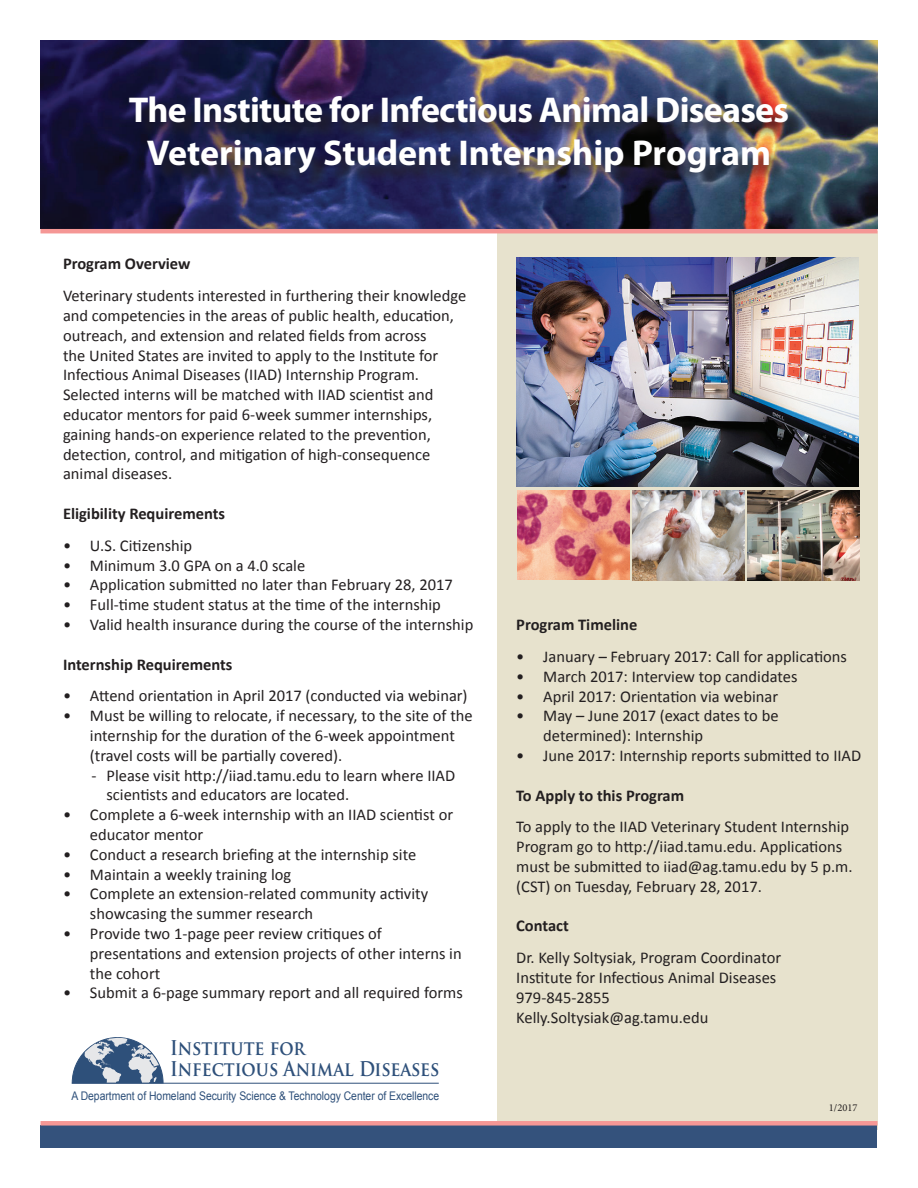
<style>
.page{position:relative;width:918px;height:1188px;background:#fff}
.page>*{position:absolute;margin:0;border:0;box-sizing:border-box;transform-origin:0 0}
.t1{font:700 36px/43.2px "Myriad Pro";letter-spacing:-.015em;color:#fff;text-align:center}
.t2{font:700 19.8px/21.1px "Trajan Pro";color:#2e507a;scale:.87 1}
.t3{font:16.5px/19.8px "Calibri";color:#231f20}
.t4{font:700 16.5px "Calibri";color:#231f20}
.t5{font:11.85px "Arial";color:#2e507a;scale:.87 1}
.t6{font:10.5px "Minion Pro";color:#231f20}
</style>
<div class="page">
<div style="left:497px;top:231px;width:381px;height:899px;background:#e7e2cd"></div>
<img style="left:40px;top:40px;width:838px;height:189px">
<div style="left:132px;top:99px;width:674px;height:92px;background:#231f20;opacity:.75"></div>
<div style="left:40px;top:1125px;width:838px;height:23px;background:#34527c"></div>
<hr style="left:40px;top:229px;width:838px;height:4px;background:#f59795">
<img style="left:747px;top:491px;width:112px;height:89px">
<img style="left:517px;top:491px;width:113px;height:89px">
<img style="left:633px;top:491px;width:112px;height:89px">
<img style="left:517px;top:257px;width:342px;height:229px">
<svg style="left:71px;top:1037px;width:93px;height:47px"></svg>
<hr style="left:72px;top:1083px;width:367px;height:1px;background:#2e507a">
<div style="left:40px;top:1121px;width:838px;height:5px;background:#f59795"></div>
<h1 class="t1" style="left:129px;top:87px;width:662px">The Institute for Infectious Animal Diseases<br>Veterinary Student Internship Program</h1>
<p class="t4" style="left:63px;top:253px;width:129px">Program Overview</p>
<p class="t3" style="left:63px;top:286px;width:405px">Veterinary students interested in furthering their knowledge and competencies in the areas of public health, education, outreach, and extension and related fields from across<br>the United States are invited to apply to the Institute for Infectious Animal Diseases (IIAD) Internship Program.<br>Selected interns will be matched with IIAD scientist and educator mentors for paid 6-week summer internships, gaining hands-on experience related to the prevention, detection, control, and mitigation of high-consequence animal diseases.</p>
<p class="t4" style="left:63px;top:503px;width:164px">Eligibility Requirements</p>
<p class="t3" style="left:63px;top:535px;width:131px">• U.S. Citizenship</p>
<p class="t3" style="left:63px;top:555px;width:244px">• Minimum 3.0 GPA on a 4.0 scale</p>
<p class="t3" style="left:63px;top:575px;width:391px">• Application submitted no later than February 28, 2017</p>
<p class="t3" style="left:63px;top:595px;width:379px">• Full-time student status at the time of the internship</p>
<p class="t3" style="left:63px;top:615px;width:412px">• Valid health insurance during the course of the internship</p>
<p class="t4" style="left:63px;top:654px;width:171px">Internship Requirements</p>
<p class="t3" style="left:63px;top:686px;width:406px">• Attend orientation in April 2017 (conducted via webinar)</p>
<p class="t3" style="left:90px;top:706px;width:384px;text-indent:-27px">• Must be willing to relocate, if necessary, to the site of the internship for the duration of the 6-week appointment (travel costs will be partially covered).</p>
<p class="t3" style="left:106px;top:765px;width:350px;text-indent:-15px">- Please visit http://iiad.tamu.edu to learn where IIAD scientists and educators are located.</p>
<p class="t3" style="left:90px;top:805px;width:365px;text-indent:-27px">• Complete a 6-week internship with an IIAD scientist or educator mentor</p>
<p class="t3" style="left:63px;top:844px;width:355px">• Conduct a research briefing at the internship site</p>
<p class="t3" style="left:63px;top:864px;width:230px">• Maintain a weekly training log</p>
<p class="t3" style="left:90px;top:884px;width:340px;text-indent:-27px">• Complete an extension-related community activity showcasing the summer research</p>
<p class="t3" style="left:90px;top:924px;width:373px;text-indent:-27px">• Provide two 1-page peer review critiques of presentations and extension projects of other interns in the cohort</p>
<p class="t3" style="left:63px;top:983px;width:401px">• Submit a 6-page summary report and all required forms</p>
<p class="t2" style="left:170px;top:1037px;width:311px">Institute for<br>Infectious Animal Diseases</p>
<p class="t5" style="left:72px;top:1088px;width:424px">A Department of Homeland Security Science &amp; Technology Center of Excellence</p>
<p class="t4" style="left:516px;top:614px;width:123px">Program Timeline</p>
<p class="t3" style="left:516px;top:647px;width:332px">• January – February 2017: Call for applications</p>
<p class="t3" style="left:516px;top:666px;width:283px">• March 2017: Interview top candidates</p>
<p class="t3" style="left:516px;top:686px;width:263px">• April 2017: Orientation via webinar</p>
<p class="t3" style="left:543px;top:706px;width:237px;text-indent:-27px">• May – June 2017 (exact dates to be determined): Internship</p>
<p class="t3" style="left:516px;top:746px;width:347px">• June 2017: Internship reports submitted to IIAD</p>
<p class="t4" style="left:516px;top:784px;width:169px">To Apply to this Program</p>
<p class="t3" style="left:516px;top:817px;width:338px">To apply to the IIAD Veterinary Student Internship Program go to http://iiad.tamu.edu. Applications must be submitted to iiad@ag.tamu.edu by 5 p.m. (CST) on Tuesday, February 28, 2017.</p>
<p class="t4" style="left:516px;top:915px;width:54px">Contact</p>
<p class="t3" style="left:516px;top:948px;width:266px">Dr. Kelly Soltysiak, Program Coordinator<br>Institute for Infectious Animal Diseases<br>979-845-2855<br>Kelly.Soltysiak@ag.tamu.edu</p>
<p class="t6" style="left:829px;top:1100px;width:30px">1/2017</p>
</div>
